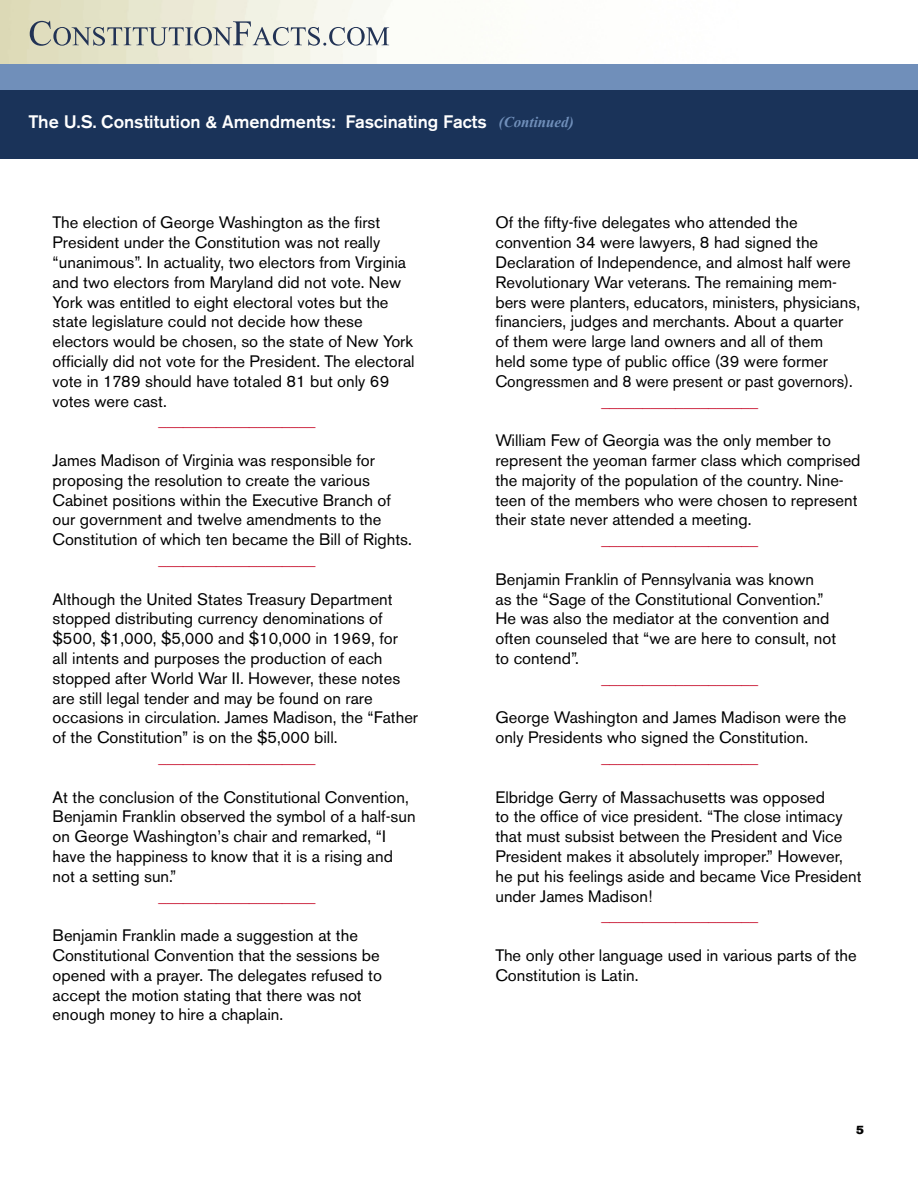
<style>
.page{position:relative;width:918px;height:1188px;background:#fff}
.page>*{position:absolute;margin:0;border:0;box-sizing:border-box;transform-origin:0 0}
.t1{font:500 18px "Akzidenz Grotesk BE";color:#fff}
.t2{font:16.5px/19.8px "Akzidenz Grotesk BE";color:#000}
.t3{font:16.5px "Akzidenz Grotesk BE";color:#c60a27}
.t4{font:12px "Akzidenz Grotesk BE Super";color:#000}
.s1{font-family:"Times New Roman";font-weight:700;font-style:italic;font-size:15px;color:#708fba}
</style>
<div class="page">
<div style="left:0;top:86px;width:917px;height:73px;background:#1a3359"></div>
<div style="left:0;top:65px;width:918px;height:25px;background:#708fba"></div>
<svg style="left:30px;top:21px;width:359px;height:25px;background:#c4c7bf"></svg>
<p class="t1" style="left:29px;top:111px;width:547px">The U.S. Constitution &amp; Amendments: Fascinating Facts <span class="s1">(Continued)</span></p>
<p class="t2" style="left:53px;top:213px;width:364px">The election of George Washington as the first President under the Constitution was not really “unanimous”. In actuality, two electors from Virginia and two electors from Maryland did not vote. New York was entitled to eight electoral votes but the state legislature could not decide how these electors would be chosen, so the state of New York officially did not vote for the President. The electoral vote in 1789 should have totaled 81 but only 69 votes were cast.</p>
<p class="t3" style="left:159px;top:411px;width:158px">___________________</p>
<p class="t2" style="left:53px;top:450px;width:361px">James Madison of Virginia was responsible for proposing the resolution to create the various Cabinet positions within the Executive Branch of our government and twelve amendments to the Constitution of which ten became the Bill of Rights.</p>
<p class="t3" style="left:159px;top:549px;width:158px">___________________</p>
<p class="t2" style="left:53px;top:589px;width:367px">Although the United States Treasury Department stopped distributing currency denominations of $500, $1,000, $5,000 and $10,000 in 1969, for<br>all intents and purposes the production of each stopped after World War II. However, these notes are still legal tender and may be found on rare occasions in circulation. James Madison, the “Father of the Constitution” is on the $5,000 bill.</p>
<p class="t3" style="left:159px;top:747px;width:158px">___________________</p>
<p class="t2" style="left:53px;top:787px;width:365px">At the conclusion of the Constitutional Convention, Benjamin Franklin observed the symbol of a half-sun on George Washington’s chair and remarked, “I have the happiness to know that it is a rising and not a setting sun.”</p>
<p class="t3" style="left:159px;top:886px;width:158px">___________________</p>
<p class="t2" style="left:53px;top:926px;width:331px">Benjamin Franklin made a suggestion at the Constitutional Convention that the sessions be opened with a prayer. The delegates refused to accept the motion stating that there was not enough money to hire a chaplain.</p>
<p class="t2" style="left:495px;top:213px;width:366px">Of the fifty-five delegates who attended the convention 34 were lawyers, 8 had signed the Declaration of Independence, and almost half were Revolutionary War veterans. The remaining mem&shy;bers were planters, educators, ministers, physicians, financiers, judges and merchants. About a quarter of them were large land owners and all of them<br>held some type of public office (39 were former Congressmen and 8 were present or past governors).</p>
<p class="t3" style="left:601px;top:391px;width:158px">___________________</p>
<p class="t2" style="left:495px;top:431px;width:367px">William Few of Georgia was the only member to represent the yeoman farmer class which comprised the majority of the population of the country. Nine&shy;teen of the members who were chosen to represent their state never attended a meeting.</p>
<p class="t3" style="left:601px;top:530px;width:158px">___________________</p>
<p class="t2" style="left:495px;top:569px;width:342px">Benjamin Franklin of Pennsylvania was known<br>as the “Sage of the Constitutional Convention.” He was also the mediator at the convention and often counseled that “we are here to consult, not to contend”.</p>
<p class="t3" style="left:601px;top:668px;width:158px">___________________</p>
<p class="t2" style="left:495px;top:708px;width:353px">George Washington and James Madison were the only Presidents who signed the Constitution.</p>
<p class="t3" style="left:601px;top:747px;width:158px">___________________</p>
<p class="t2" style="left:495px;top:787px;width:368px">Elbridge Gerry of Massachusetts was opposed<br>to the office of vice president. “The close intimacy that must subsist between the President and Vice President makes it absolutely improper.” However, he put his feelings aside and became Vice President under James Madison!</p>
<p class="t3" style="left:601px;top:906px;width:158px">___________________</p>
<p class="t2" style="left:495px;top:945px;width:363px">The only other language used in various parts of the<br>Constitution is Latin.</p>
<p class="t4" style="left:856px;top:1123px;width:9px">5</p>
</div>
